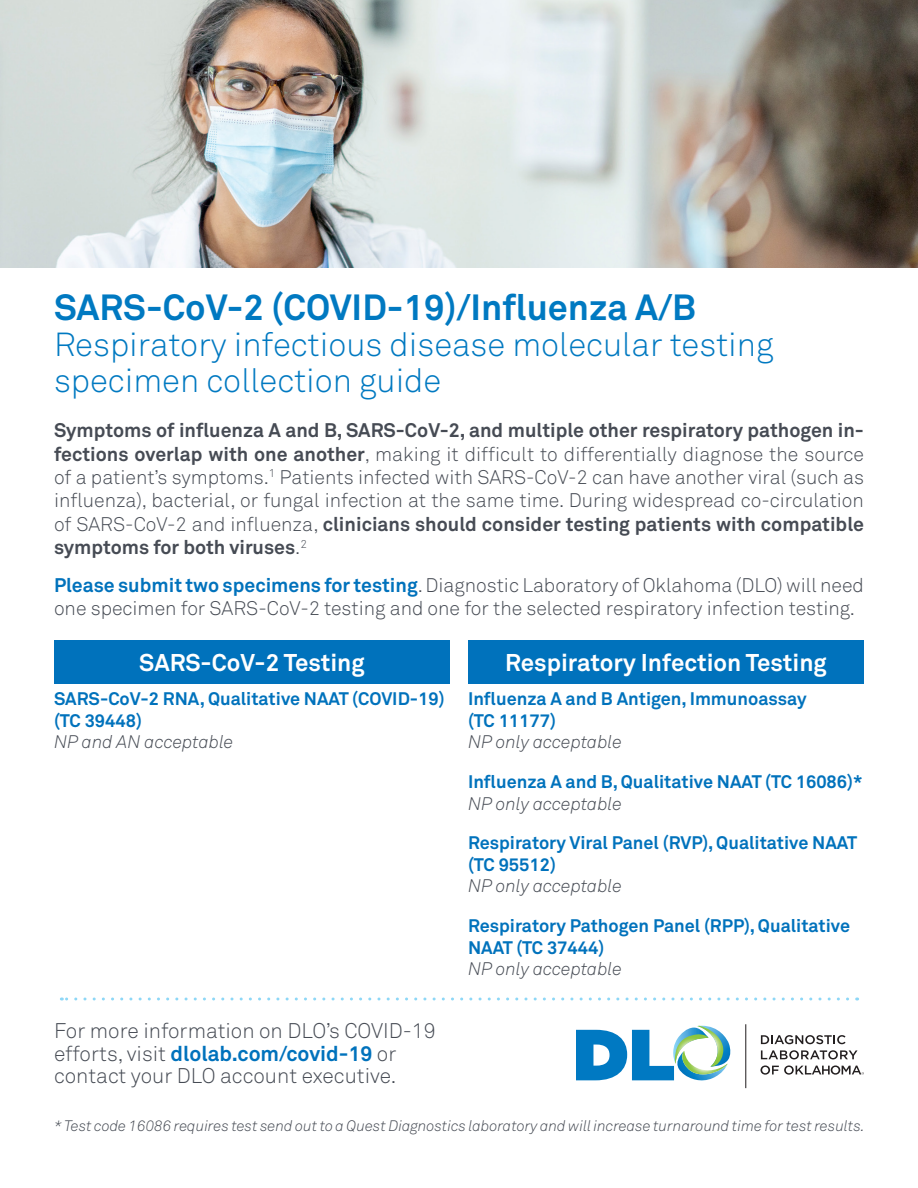
<style>
.page{position:relative;width:918px;height:1188px;background:#fff}
.page>*{position:absolute;margin:0;border:0;box-sizing:border-box;transform-origin:0 0}
.t1{font:700 36px "Akkurat Pro";color:#0079c1}
.t2{font:300 33px/36px "Akkurat Pro";color:#0079c1}
.t3{font:700 24px "Akkurat Pro";color:#fff}
.t4{font:300 21px/22.5px "Akkurat Pro";color:#464b54}
.t5{font:300 19.5px/23.4px "Akkurat Pro";color:#464b54;text-align:justify}
.t6{font:700 18px/21.6px "Akkurat Pro";color:#0072bc}
.t7{font:italic 300 18px "Akkurat Pro";color:#464b54}
.t8{font:italic 300 15px "Akkurat Pro";color:#464b54}
.s1{font-weight:700}
.s2{font-weight:700;color:#0072bc}
</style>
<div class="page">
<div style="left:468px;top:641px;width:396px;height:43px;background:#0072bc"></div>
<svg style="left:761px;top:1035px;width:85px;height:9px"></svg>
<svg style="left:761px;top:1050px;width:97px;height:9px"></svg>
<hr style="left:746px;top:1024px;width:1px;height:64px;background:#231f20">
<svg style="left:576px;top:1026px;width:155px;height:55px"></svg>
<svg style="left:760px;top:1065px;width:104px;height:10px"></svg>
<div style="left:54px;top:641px;width:396px;height:43px;background:#0072bc"></div>
<img style="left:0;top:0;width:918px;height:268px">
<svg style="left:61px;top:998px;width:787px;height:2px"></svg>
<p class="t1" style="left:54px;top:285px;width:644px">SARS-CoV-2 (COVID-19)/Influenza A/B</p>
<p class="t2" style="left:54px;top:327px;width:721px">Respiratory infectious disease molecular testing specimen collection guide</p>
<p class="t5" style="left:54px;top:419px;width:812px"><span class="s1">Symptoms of influenza A and B, SARS-CoV-2, and multiple other respiratory pathogen in&shy;fections overlap with one another</span>, making it difficult to differentially diagnose the source of a patient’s symptoms.<sup>1</sup> Patients infected with SARS-CoV-2 can have another viral (such as influenza), bacterial, or fungal infection at the same time. During widespread co-circulation of SARS-CoV-2 and influenza, <span class="s1">clinicians should consider testing patients with compatible symptoms for both viruses</span>.<sup>2</sup></p>
<p class="t5" style="left:54px;top:573px;width:811px"><span class="s2">Please submit two specimens for testing</span>. Diagnostic Laboratory of Oklahoma (DLO) will need one specimen for SARS-CoV-2 testing and one for the selected respiratory infection testing.</p>
<p class="t3" style="left:139px;top:648px;width:227px">SARS-CoV-2 Testing</p>
<p class="t3" style="left:505px;top:648px;width:323px">Respiratory Infection Testing</p>
<p class="t6" style="left:54px;top:688px;width:392px">SARS-CoV-2 RNA, Qualitative NAAT (COVID-19) (TC 39448)</p>
<p class="t7" style="left:54px;top:731px;width:181px">NP and AN acceptable</p>
<p class="t6" style="left:468px;top:688px;width:340px">Influenza A and B Antigen, Immunoassay (TC 11177)</p>
<p class="t7" style="left:468px;top:731px;width:155px">NP only acceptable</p>
<p class="t6" style="left:468px;top:771px;width:396px">Influenza A and B, Qualitative NAAT (TC 16086)*</p>
<p class="t7" style="left:468px;top:793px;width:155px">NP only acceptable</p>
<p class="t6" style="left:468px;top:832px;width:391px">Respiratory Viral Panel (RVP), Qualitative NAAT (TC 95512)</p>
<p class="t7" style="left:468px;top:875px;width:155px">NP only acceptable</p>
<p class="t6" style="left:468px;top:915px;width:384px">Respiratory Pathogen Panel (RPP), Qualitative<br>NAAT (TC 37444)</p>
<p class="t7" style="left:468px;top:958px;width:155px">NP only acceptable</p>
<p class="t4" style="left:54px;top:1020px;width:383px">For more information on DLO’s COVID-19 efforts, visit <span class="s2">dlolab.com/covid-19</span> or contact your DLO account executive.</p>
<p class="t8" style="left:54px;top:1116px;width:812px">* Test code 16086 requires test send out to a Quest Diagnostics laboratory and will increase turnaround time for test results.</p>
</div>
